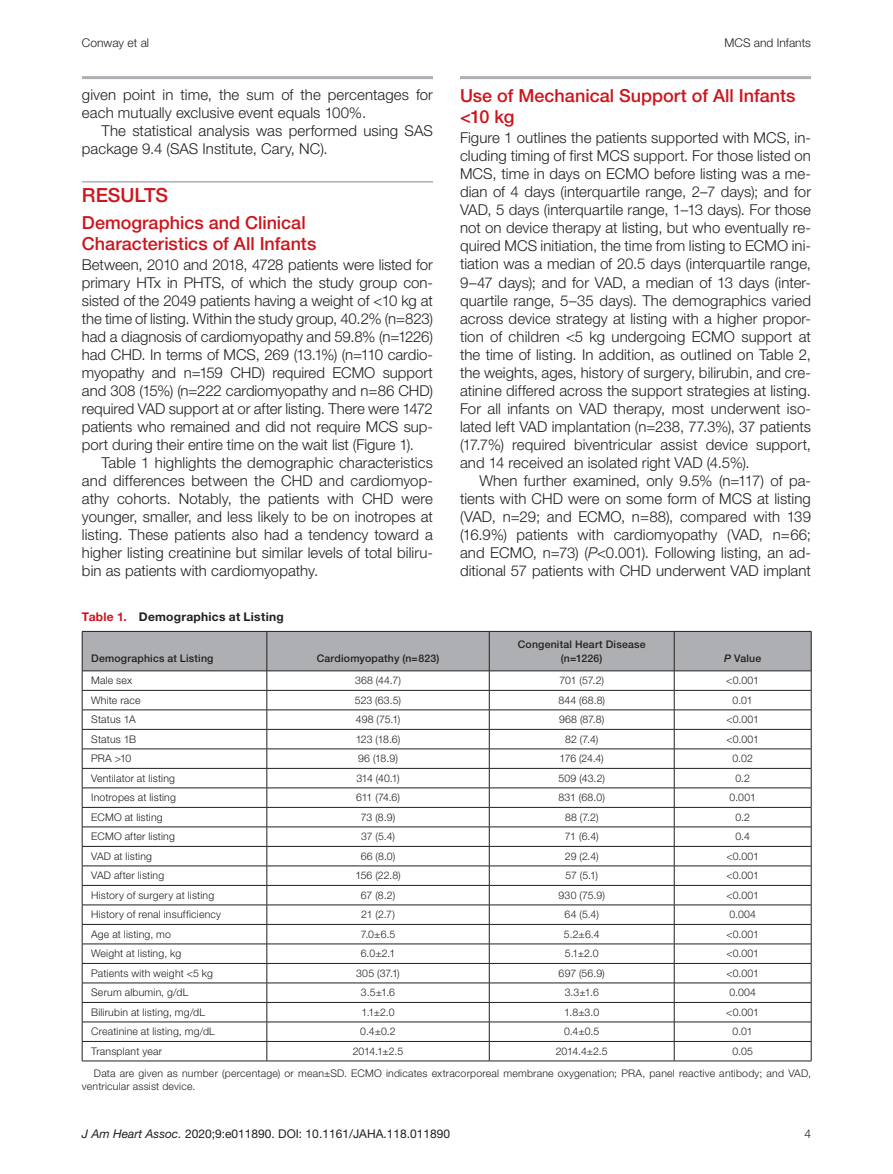
<style>
.page{position:relative;width:893px;height:1174px;background:#fff}
.page>*{position:absolute;margin:0;border:0;box-sizing:border-box;transform-origin:0 0}
.t1{font:500 19.5px "Helvetica Neue LT Std";color:#cd151d}
.t2{font:500 18px/21px "Helvetica Neue LT Std";color:#cd151d}
.t3{font:300 15px/18px "Helvetica Neue LT Std";letter-spacing:.005em;color:#231f20;text-align:justify}
.t4{font:12px "Helvetica Neue LT Std";color:#231f20}
.t5{font:700 12px "Helvetica Neue LT Std";letter-spacing:.025em;color:#231f20}
.t6{font:300 12px "Helvetica Neue LT Std";color:#231f20}
.t7{font:300 10.5px/21.9px "Helvetica Neue LT Std";letter-spacing:.015em;color:#231f20}
.t8{font:500 10.5px/13.5px "Helvetica Neue LT Std";letter-spacing:.02em;color:#231f20;text-align:center}
.s1{color:#cd151d}
.s2{font-style:italic}
</style>
<div class="page">
<hr style="left:82px;top:181px;width:351px;height:2px;background:#aeafb3">
<hr style="left:82px;top:1060px;width:185px;height:1px;background:#231f20">
<hr style="left:267px;top:1060px;width:222px;height:1px;background:#231f20">
<hr style="left:489px;top:1060px;width:185px;height:1px;background:#231f20">
<svg style="left:82px;top:631px;width:730px;height:429px"></svg>
<hr style="left:674px;top:1060px;width:137px;height:1px;background:#231f20">
<hr style="left:82px;top:76px;width:351px;height:3px;background:#aeafb3">
<hr style="left:460px;top:76px;width:351px;height:3px;background:#aeafb3">
<p class="t6" style="left:82px;top:35px;width:69px">Conway et al</p>
<p class="t6" style="left:724px;top:35px;width:88px">MCS and Infants</p>
<p class="t3" style="left:82px;top:85px;width:353px">given point in time, the sum of the percentages for each mutually exclusive event equals 100%.</p>
<p class="t3" style="left:82px;top:121px;width:352px;text-indent:20px">The statistical analysis was performed using SAS package 9.4 (SAS Institute, Cary, NC).</p>
<h1 class="t1" style="left:82px;top:183px;width:88px">RESULTS</h1>
<p class="t2" style="left:82px;top:212px;width:236px">Demographics and Clinical<br>Characteristics of All Infants</p>
<p class="t3" style="left:82px;top:256px;width:353px">Between, 2010 and 2018, 4728 patients were listed for primary HTx in PHTS, of which the study group con&shy;sisted of the 2049 patients having a weight of &lt;10 kg at the time of listing. Within the study group, 40.2% (n=823) had a diagnosis of cardiomyopathy and 59.8% (n=1226) had CHD. In terms of MCS, 269 (13.1%) (n=110 cardio&shy;myopathy and n=159 CHD) required ECMO support and 308 (15%) (n=222 cardiomyopathy and n=86 CHD) required VAD support at or after listing. There were 1472 patients who remained and did not require MCS sup&shy;port during their entire time on the wait list (Figure 1).</p>
<p class="t3" style="left:82px;top:454px;width:352px;text-indent:20px">Table 1 highlights the demographic characteristics and differences between the CHD and cardiomyop&shy;athy cohorts. Notably, the patients with CHD were younger, smaller, and less likely to be on inotropes at listing. These patients also had a tendency toward a higher listing creatinine but similar levels of total biliru&shy;bin as patients with cardiomyopathy.</p>
<p class="t5" style="left:82px;top:610px;width:203px"><span class="s1">Table 1.</span> Demographics at Listing</p>
<p class="t8" style="left:91px;top:651px;width:124px">Demographics at Listing</p>
<p class="t8" style="left:317px;top:651px;width:124px">Cardiomyopathy (n=823)</p>
<p class="t2" style="left:460px;top:85px;width:337px">Use of Mechanical Support of All Infants &lt;10 kg</p>
<p class="t3" style="left:460px;top:129px;width:353px">Figure 1 outlines the patients supported with MCS, in&shy;cluding timing of first MCS support. For those listed on MCS, time in days on ECMO before listing was a me&shy;dian of 4 days (interquartile range, 2–7 days); and for VAD, 5 days (interquartile range, 1–13 days). For those not on device therapy at listing, but who eventually re&shy;quired MCS initiation, the time from listing to ECMO ini&shy;tiation was a median of 20.5 days (interquartile range, 9–47 days); and for VAD, a median of 13 days (inter&shy;quartile range, 5–35 days). The demographics varied across device strategy at listing with a higher propor&shy;tion of children &lt;5 kg undergoing ECMO support at the time of listing. In addition, as outlined on Table 2, the weights, ages, history of surgery, bilirubin, and cre&shy;atinine differed across the support strategies at listing.<br>For all infants on VAD therapy, most underwent iso&shy;lated left VAD implantation (n=238, 77.3%), 37 patients (17.7%) required biventricular assist device support, and 14 received an isolated right VAD (4.5%).</p>
<p class="t3" style="left:460px;top:471px;width:353px;text-indent:20px">When further examined, only 9.5% (n=117) of pa&shy;tients with CHD were on some form of MCS at listing (VAD, n=29; and ECMO, n=88), compared with 139 (16.9%) patients with cardiomyopathy (VAD, n=66; and ECMO, n=73) (<span class="s2">P</span>&lt;0.001). Following listing, an ad&shy;ditional 57 patients with CHD underwent VAD implant</p>
<p class="t8" style="left:518px;top:637px;width:129px">Congenital Heart Disease (n=1226)</p>
<p class="t8" style="left:724px;top:651px;width:39px"><span class="s2">P</span> Value</p>
<p class="t7" style="left:91px;top:669px;width:42px">Male sex</p>
<p class="t7" style="left:355px;top:669px;width:48px">368 (44.7)</p>
<p class="t7" style="left:560px;top:669px;width:46px">701 (57.2)</p>
<p class="t7" style="left:726px;top:669px;width:34px">&lt;0.001</p>
<p class="t7" style="left:91px;top:689px;width:51px">White race</p>
<p class="t7" style="left:355px;top:689px;width:48px">523 (63.5)</p>
<p class="t7" style="left:558px;top:689px;width:48px">844 (68.8)</p>
<p class="t7" style="left:733px;top:689px;width:22px">0.01</p>
<p class="t7" style="left:91px;top:708px;width:46px">Status 1A</p>
<p class="t7" style="left:356px;top:708px;width:46px">498 (75.1)</p>
<p class="t7" style="left:559px;top:708px;width:47px">968 (87.8)</p>
<p class="t7" style="left:726px;top:708px;width:34px">&lt;0.001</p>
<p class="t7" style="left:91px;top:728px;width:47px">Status 1B</p>
<p class="t7" style="left:356px;top:728px;width:46px">123 (18.6)</p>
<p class="t7" style="left:565px;top:728px;width:35px">82 (7.4)</p>
<p class="t7" style="left:726px;top:728px;width:34px">&lt;0.001</p>
<p class="t7" style="left:91px;top:747px;width:42px">PRA &gt;10</p>
<p class="t7" style="left:358px;top:747px;width:41px">96 (18.9)</p>
<p class="t7" style="left:560px;top:747px;width:46px">176 (24.4)</p>
<p class="t7" style="left:732px;top:747px;width:22px">0.02</p>
<p class="t7" style="left:91px;top:767px;width:85px">Ventilator at listing</p>
<p class="t7" style="left:356px;top:767px;width:45px">314 (40.1)</p>
<p class="t7" style="left:559px;top:767px;width:48px">509 (43.2)</p>
<p class="t7" style="left:735px;top:767px;width:16px">0.2</p>
<p class="t7" style="left:91px;top:786px;width:86px">Inotropes at listing</p>
<p class="t7" style="left:356px;top:786px;width:45px">611 (74.6)</p>
<p class="t7" style="left:559px;top:786px;width:48px">831 (68.0)</p>
<p class="t7" style="left:729px;top:786px;width:28px">0.001</p>
<p class="t7" style="left:91px;top:806px;width:73px">ECMO at listing</p>
<p class="t7" style="left:361px;top:806px;width:36px">73 (8.9)</p>
<p class="t7" style="left:565px;top:806px;width:35px">88 (7.2)</p>
<p class="t7" style="left:735px;top:806px;width:16px">0.2</p>
<p class="t7" style="left:91px;top:825px;width:85px">ECMO after listing</p>
<p class="t7" style="left:361px;top:825px;width:35px">37 (5.4)</p>
<p class="t7" style="left:565px;top:825px;width:35px">71 (6.4)</p>
<p class="t7" style="left:735px;top:825px;width:16px">0.4</p>
<p class="t7" style="left:91px;top:845px;width:62px">VAD at listing</p>
<p class="t7" style="left:361px;top:845px;width:36px">66 (8.0)</p>
<p class="t7" style="left:565px;top:845px;width:35px">29 (2.4)</p>
<p class="t7" style="left:726px;top:845px;width:34px">&lt;0.001</p>
<p class="t7" style="left:91px;top:864px;width:75px">VAD after listing</p>
<p class="t7" style="left:355px;top:864px;width:47px">156 (22.8)</p>
<p class="t7" style="left:565px;top:864px;width:34px">57 (5.1)</p>
<p class="t7" style="left:726px;top:864px;width:34px">&lt;0.001</p>
<p class="t7" style="left:91px;top:884px;width:125px">History of surgery at listing</p>
<p class="t7" style="left:361px;top:884px;width:36px">67 (8.2)</p>
<p class="t7" style="left:559px;top:884px;width:48px">930 (75.9)</p>
<p class="t7" style="left:726px;top:884px;width:34px">&lt;0.001</p>
<p class="t7" style="left:91px;top:903px;width:131px">History of renal insufficiency</p>
<p class="t7" style="left:361px;top:903px;width:35px">21 (2.7)</p>
<p class="t7" style="left:565px;top:903px;width:36px">64 (5.4)</p>
<p class="t7" style="left:729px;top:903px;width:28px">0.004</p>
<p class="t7" style="left:91px;top:923px;width:81px">Age at listing, mo</p>
<p class="t7" style="left:361px;top:923px;width:36px">7.0±6.5</p>
<p class="t7" style="left:564px;top:923px;width:37px">5.2±6.4</p>
<p class="t7" style="left:726px;top:923px;width:34px">&lt;0.001</p>
<p class="t7" style="left:91px;top:942px;width:92px">Weight at listing, kg</p>
<p class="t7" style="left:361px;top:942px;width:36px">6.0±2.1</p>
<p class="t7" style="left:565px;top:942px;width:35px">5.1±2.0</p>
<p class="t7" style="left:726px;top:942px;width:34px">&lt;0.001</p>
<p class="t7" style="left:91px;top:962px;width:123px">Patients with weight &lt;5 kg</p>
<p class="t7" style="left:356px;top:962px;width:45px">305 (37.1)</p>
<p class="t7" style="left:559px;top:962px;width:48px">697 (56.9)</p>
<p class="t7" style="left:726px;top:962px;width:34px">&lt;0.001</p>
<p class="t7" style="left:91px;top:981px;width:99px">Serum albumin, g/dL</p>
<p class="t7" style="left:361px;top:981px;width:36px">3.5±1.6</p>
<p class="t7" style="left:565px;top:981px;width:36px">3.3±1.6</p>
<p class="t7" style="left:729px;top:981px;width:28px">0.004</p>
<p class="t7" style="left:91px;top:1001px;width:115px">Bilirubin at listing, mg/dL</p>
<p class="t7" style="left:361px;top:1001px;width:35px">1.1±2.0</p>
<p class="t7" style="left:564px;top:1001px;width:36px">1.8±3.0</p>
<p class="t7" style="left:726px;top:1001px;width:34px">&lt;0.001</p>
<p class="t7" style="left:91px;top:1020px;width:125px">Creatinine at listing, mg/dL</p>
<p class="t7" style="left:360px;top:1020px;width:37px">0.4±0.2</p>
<p class="t7" style="left:564px;top:1020px;width:37px">0.4±0.5</p>
<p class="t7" style="left:733px;top:1020px;width:22px">0.01</p>
<p class="t7" style="left:91px;top:1040px;width:72px">Transplant year</p>
<p class="t7" style="left:353px;top:1040px;width:52px">2014.1±2.5</p>
<p class="t7" style="left:556px;top:1040px;width:53px">2014.4±2.5</p>
<p class="t7" style="left:94px;top:1040px;width:719px;text-indent:638px">0.05<br>Data are given as number (percentage) or mean±SD. ECMO indicates extracorporeal membrane oxygenation; PRA, panel reactive antibody; and VAD,</p>
<p class="t7" style="left:82px;top:1075px;width:115px">ventricular assist device.</p>
<p class="t4" style="left:82px;top:1126px;width:370px"><span class="s2">J Am Heart Assoc.</span> 2020;9:e011890. DOI: 10.1161/JAHA.118.011890</p>
<p class="t6" style="left:804px;top:1126px;width:8px">4</p>
</div>
